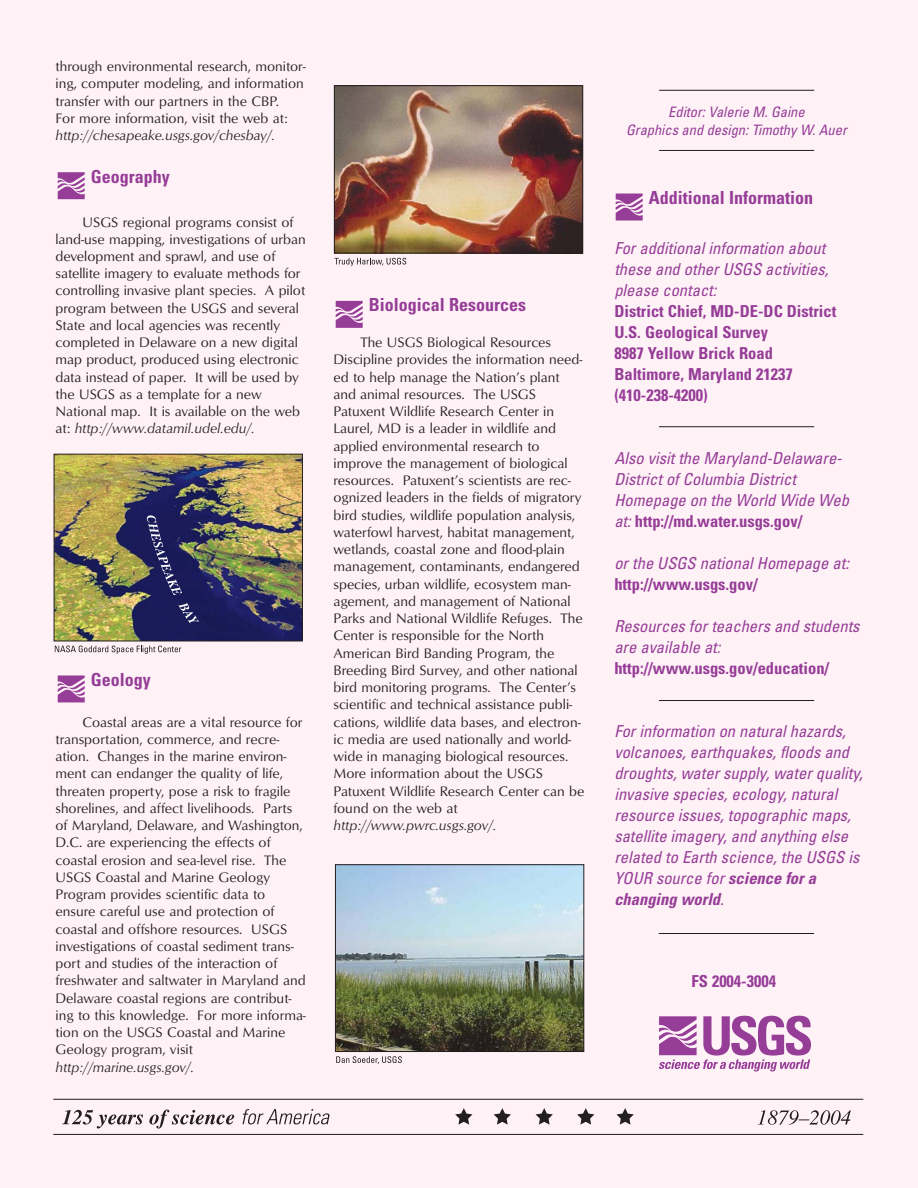
<style>
.page{position:relative;width:918px;height:1188px;background:#fef2f7}
.page>*{position:absolute;margin:0;border:0;box-sizing:border-box;transform-origin:0 0}
.t1{font:700 condensed 18px "Univers";color:#963d97}
.t2{font:italic condensed 16.5px/21px "Univers";color:#963d97}
.t3{font:700 condensed 16.5px/21px "Univers";color:#963d97}
.t4{font:italic condensed 14.4px/18px "Univers";color:#963d97;text-align:center}
.t5{font:14.1px/17.2px "Optimum Roman DTC";color:#231f20}
.t6{font:14.1px "Optimum Roman Italic DTC";color:#231f20}
.s1{font-family:"Optimum Roman DTC"}
.s2{font-weight:700;font-style:normal}
.s3{font-weight:700}
</style>
<div class="page">
<svg style="left:336px;top:301px;width:27px;height:27px"></svg>
<svg style="left:58px;top:675px;width:27px;height:27px"></svg>
<svg style="left:58px;top:172px;width:27px;height:27px"></svg>
<svg style="left:659px;top:1016px;width:152px;height:56px"></svg>
<svg style="left:62px;top:1110px;width:81px;height:19px"></svg>
<svg style="left:149px;top:1110px;width:85px;height:19px"></svg>
<svg style="left:243px;top:1109px;width:87px;height:15px"></svg>
<svg style="left:758px;top:1110px;width:93px;height:15px"></svg>
<svg style="left:455px;top:1108px;width:17px;height:17px"></svg>
<hr style="left:53px;top:1134px;width:810px;height:1px;background:#231f20">
<svg style="left:494px;top:1108px;width:17px;height:17px"></svg>
<svg style="left:536px;top:1108px;width:17px;height:17px"></svg>
<svg style="left:577px;top:1108px;width:17px;height:17px"></svg>
<svg style="left:616px;top:1108px;width:18px;height:17px"></svg>
<hr style="left:53px;top:1099px;width:810px;height:1px;background:#231f20">
<hr style="left:659px;top:426px;width:155px;height:1px;background:#231f20">
<hr style="left:659px;top:700px;width:155px;height:1px;background:#231f20">
<hr style="left:659px;top:933px;width:155px;height:1px;background:#231f20">
<svg style="left:616px;top:194px;width:27px;height:27px"></svg>
<img style="left:56px;top:456px;width:245px;height:183px">
<div style="left:54px;top:454px;width:249px;height:187px;border:1px solid #231f20"></div>
<svg style="left:55px;top:646px;width:126px;height:8px"></svg>
<svg style="left:147px;top:515px;width:35px;height:80px;background:#313268"></svg>
<svg style="left:178px;top:603px;width:21px;height:20px"></svg>
<img style="left:336px;top:87px;width:245px;height:164px">
<div style="left:334px;top:85px;width:249px;height:168px;border:1px solid #231f20"></div>
<svg style="left:335px;top:258px;width:71px;height:8px"></svg>
<img style="left:337px;top:866px;width:245px;height:184px">
<div style="left:335px;top:864px;width:249px;height:188px;border:1px solid #231f20"></div>
<svg style="left:336px;top:1056px;width:66px;height:8px"></svg>
<hr style="left:659px;top:150px;width:155px;height:1px;background:#231f20">
<hr style="left:659px;top:90px;width:155px;height:1px;background:#231f20">
<p class="t5" style="left:56px;top:59px;width:252px">through environmental research, monitor&shy;ing, computer modeling, and information transfer with our partners in the CBP.<br>For more information, visit the web at:</p>
<p class="t6" style="left:56px;top:130px;width:221px">http://chesapeake.usgs.gov/chesbay/.</p>
<p class="t1" style="left:91px;top:170px;width:80px">Geography</p>
<p class="t5" style="left:55px;top:214px;width:252px;text-indent:27px">USGS regional programs consist of land-use mapping, investigations of urban development and sprawl, and use of satellite imagery to evaluate methods for controlling invasive plant species. A pilot program between the USGS and several State and local agencies was recently completed in Delaware on a new digital map product, produced using electronic data instead of paper. It will be used by the USGS as a template for a new National map. It is available on the web</p>
<p class="t6" style="left:55px;top:423px;width:201px"><span class="s1">at:</span> http://www.datamil.udel.edu/.</p>
<p class="t1" style="left:91px;top:673px;width:61px">Geology</p>
<p class="t5" style="left:55px;top:715px;width:252px;text-indent:27px">Coastal areas are a vital resource for transportation, commerce, and recre&shy;ation. Changes in the marine environ&shy;ment can endanger the quality of life, threaten property, pose a risk to fragile shorelines, and affect livelihoods. Parts of Maryland, Delaware, and Washington, D.C. are experiencing the effects of coastal erosion and sea-level rise. The USGS Coastal and Marine Geology Program provides scientific data to ensure careful use and protection of coastal and offshore resources. USGS investigations of coastal sediment trans&shy;port and studies of the interaction of freshwater and saltwater in Maryland and Delaware coastal regions are contribut&shy;ing to this knowledge. For more informa&shy;tion on the USGS Coastal and Marine Geology program, visit</p>
<p class="t6" style="left:55px;top:1062px;width:140px">http://marine.usgs.gov/.</p>
<p class="t1" style="left:369px;top:298px;width:159px">Biological Resources</p>
<p class="t5" style="left:333px;top:335px;width:252px;text-indent:27px">The USGS Biological Resources Discipline provides the information need&shy;ed to help manage the Nation’s plant and animal resources. The USGS Patuxent Wildlife Research Center in Laurel, MD is a leader in wildlife and applied environmental research to improve the management of biological resources. Patuxent’s scientists are rec&shy;ognized leaders in the fields of migratory bird studies, wildlife population analysis, waterfowl harvest, habitat management, wetlands, coastal zone and flood-plain management, contaminants, endangered species, urban wildlife, ecosystem man&shy;agement, and management of National Parks and National Wildlife Refuges. The Center is responsible for the North American Bird Banding Program, the Breeding Bird Survey, and other national bird monitoring programs. The Center’s scientific and technical assistance publi&shy;cations, wildlife data bases, and electron&shy;ic media are used nationally and world&shy;wide in managing biological resources.<br>More information about the USGS Patuxent Wildlife Research Center can be found on the web at</p>
<p class="t6" style="left:333px;top:820px;width:164px">http://www.pwrc.usgs.gov/.</p>
<p class="t4" style="left:626px;top:104px;width:225px">Editor:Valerie M.Gaine<br>Graphics and design:Timothy W.Auer</p>
<p class="t1" style="left:649px;top:191px;width:166px">Additional Information</p>
<p class="t2" style="left:614px;top:239px;width:219px">Foradditionalinformation about these and otherUSGS activities, please contact:</p>
<p class="t3" style="left:614px;top:302px;width:223px">District Chief, MD-DE-DC District<br>U.S. Geological Survey<br>8987 Yellow Brick Road<br>Baltimore, Maryland 21237 (410-238-4200)</p>
<p class="t2" style="left:614px;top:449px;width:239px">Also visitthe Maryland-Delaware-<br>Districtof Columbia District<br>Homepage on the World Wide Web at:<span class="s2">http://md.water.usgs.gov/</span></p>
<p class="t2" style="left:614px;top:554px;width:239px">orthe USGS nationalHomepage at:</p>
<p class="t3" style="left:614px;top:575px;width:145px">http://www.usgs.gov/</p>
<p class="t2" style="left:614px;top:617px;width:250px">Resources forteachers and students are available at:</p>
<p class="t3" style="left:614px;top:659px;width:216px">http://www.usgs.gov/education/</p>
<p class="t2" style="left:614px;top:722px;width:253px">Forinformation on naturalhazards, volcanoes,earthquakes,floods and droughts,watersupply,waterquality, invasive species,ecology,natural resource issues,topographic maps, satellite imagery,and anything else related to Earth science,the USGS is YOUR source for<span class="s3">science fora changing world</span>.</p>
<p class="t3" style="left:692px;top:972px;width:86px">FS 2004-3004</p>
</div>
